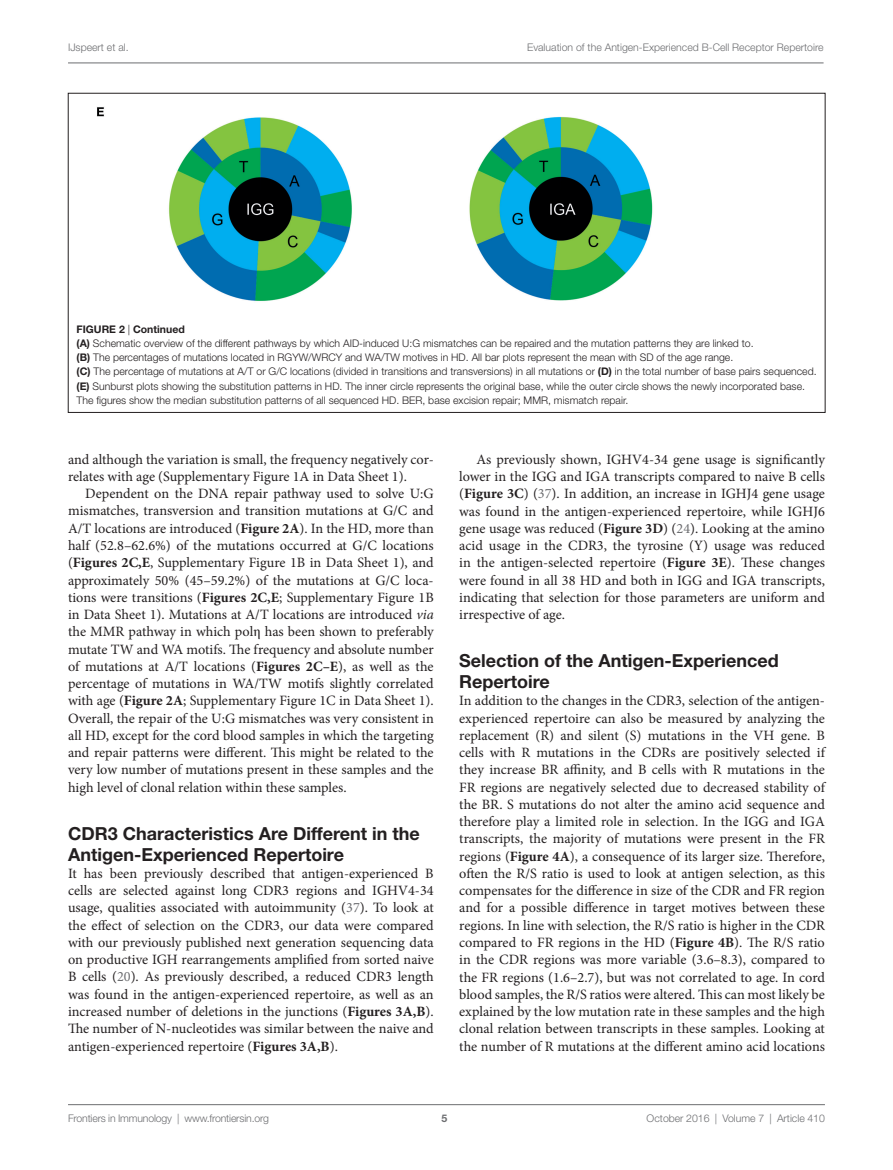
<style>
.page{position:relative;width:893px;height:1170px;background:#fff}
.page>*{position:absolute;margin:0;border:0;box-sizing:border-box;transform-origin:0 0}
.t1{font:700 18px/21px "Helvetica Neue LT Std";color:#231f20}
.t2{font:14.25px/17.2px "Minion Pro";color:#231f20;text-align:justify}
.t3{font:300 10.5px/14.2px "Helvetica Neue LT Std";color:#231f20}
.t4{font:300 10.5px "Helvetica Neue LT Std";color:#6c6d70}
.t5{font:700 10.5px "Helvetica Neue LT Std";color:#6c6d70}
.s1{font-weight:700}
.s2{font-style:italic}
.s3{font-family:"STIX General"}
.s4{color:#6c6d70}
</style>
<div class="page">
<img style="left:97px;top:107px;width:556px;height:194px">
<hr style="left:68px;top:1104px;width:757px;height:1px;background:#6c6d70">
<hr style="left:68px;top:63px;width:755px;height:1px;background:#6c6d70">
<p class="t4" style="left:68px;top:41px;width:62px">IJspeert et al.</p>
<p class="t4" style="left:527px;top:41px;width:298px">Evaluation of the Antigen-Experienced B-Cell Receptor Repertoire</p>
<p class="t3" style="left:77px;top:321px;width:741px"><span class="s1">FIG URE 2</span> | <span class="s1">Continued<br>(A)</span> Schematic overview of the different pathways by which AID-induced U:G mismatches can be repaired and the mutation patterns they are linked to.<br><span class="s1">(B)</span> The percentages of mutations located in RGYW/WRCY and WA/TW motives in HD. All bar plots represent the mean with SD of the age range.<br><span class="s1">(C)</span> The percentage of mutations at A/T or G/C locations (divided in transitions and transversions) in all mutations or <span class="s1">(D)</span> in the total number of base pairs sequenced. <span class="s1">(E)</span> Sunburst plots showing the substitution patterns in HD. The inner circle represents the original base, while the outer circle shows the newly incorporated base.<br>The figures show the median substitution patterns of all sequenced HD. BER, base excision repair; MMR, mismatch repair.</p>
<p class="t2" style="left:68px;top:450px;width:367px">and although the variation is small, the frequency negatively cor&shy;relates with age (Supplementary Figure 1A in Data Sheet 1).</p>
<p class="t2" style="left:68px;top:485px;width:367px;text-indent:17px">Dependent on the DNA repair pathway used to solve U:G mismatches, transversion and transition mutations at G/C and A/T locations are introduced (<span class="s1">Figure 2A</span>). In the HD, more than half (52.8–62.6%) of the mutations occurred at G/C locations (<span class="s1">Figures 2C,E</span>, Supplementary Figure 1B in Data Sheet 1), and approximately 50% (45–59.2%) of the mutations at G/C loca&shy;tions were transitions (<span class="s1">Figures 2C,E</span>; Supplementary Figure 1B in Data Sheet 1). Mutations at A/T locations are introduced <span class="s2">via </span>the MMR pathway in which pol<span class="s3">η</span> has been shown to preferably mutate TW and WA motifs. The frequency and absolute number of mutations at A/T locations (<span class="s1">Figures 2C–E</span>), as well as the percentage of mutations in WA/TW motifs slightly correlated with age (<span class="s1">Figure 2A</span>; Supplementary Figure 1C in Data Sheet 1).<br>Overall, the repair of the U:G mismatches was very consistent in all HD, except for the cord blood samples in which the targeting and repair patterns were different. This might be related to the very low number of mutations present in these samples and the high level of clonal relation within these samples.</p>
<p class="t1" style="left:68px;top:822px;width:353px">CDR3 Characteristics Are Different in the<br>Antigen-Experienced Repertoire</p>
<p class="t2" style="left:68px;top:864px;width:367px">It has been previously described that antigen-experienced B cells are selected against long CDR3 regions and IGHV4-34 usage, qualities associated with autoimmunity (<span class="s4">37</span>). To look at the effect of selection on the CDR3, our data were compared with our previously published next generation sequencing data on productive IGH rearrangements amplified from sorted naive B cells (<span class="s4">20</span>). As previously described, a reduced CDR3 length was found in the antigen-experienced repertoire, as well as an increased number of deletions in the junctions (<span class="s1">Figures 3A,B</span>).<br>The number of N-nucleotides was similar between the naive and antigen-experienced repertoire (<span class="s1">Figures 3A,B</span>).</p>
<p class="t2" style="left:459px;top:450px;width:367px;text-indent:17px">As previously shown, IGHV4-34 gene usage is significantly lower in the IGG and IGA transcripts compared to naive B cells (<span class="s1">Figure 3C</span>) (<span class="s4">37</span>). In addition, an increase in IGHJ4 gene usage was found in the antigen-experienced repertoire, while IGHJ6 gene usage was reduced (<span class="s1">Figure 3D</span>) (<span class="s4">24</span>). Looking at the amino acid usage in the CDR3, the tyrosine (Y) usage was reduced in the antigen-selected repertoire (<span class="s1">Figure 3E</span>). These changes were found in all 38 HD and both in IGG and IGA transcripts, indicating that selection for those parameters are uniform and irrespective of age.</p>
<p class="t1" style="left:459px;top:649px;width:321px">Selection of the Antigen-Experienced<br>Repertoire</p>
<p class="t2" style="left:459px;top:692px;width:367px">In addition to the changes in the CDR3, selection of the antigen&shy;experienced repertoire can also be measured by analyzing the replacement (R) and silent (S) mutations in the VH gene. B cells with R mutations in the CDRs are positively selected if they increase BR affinity, and B cells with R mutations in the FR regions are negatively selected due to decreased stability of the BR. S mutations do not alter the amino acid sequence and therefore play a limited role in selection. In the IGG and IGA transcripts, the majority of mutations were present in the FR regions (<span class="s1">Figure 4A</span>), a consequence of its larger size. Therefore, often the R/S ratio is used to look at antigen selection, as this compensates for the difference in size of the CDR and FR region and for a possible difference in target motives between these regions. In line with selection, the R/S ratio is higher in the CDR compared to FR regions in the HD (<span class="s1">Figure 4B</span>). The R/S ratio in the CDR regions was more variable (3.6–8.3), compared to the FR regions (1.6–2.7), but was not correlated to age. In cord blood samples, the R/S ratios were altered. This can most likely be explained by the low mutation rate in these samples and the high clonal relation between transcripts in these samples. Looking at the number of R mutations at the different amino acid locations</p>
<p class="t4" style="left:68px;top:1111px;width:203px">Frontiers in Immunology | www.frontiersin.org</p>
<p class="t4" style="left:647px;top:1111px;width:180px">October 2016 | Volume 7 | Article 410</p>
<p class="t5" style="left:441px;top:1111px;width:7px">5</p>
</div>
